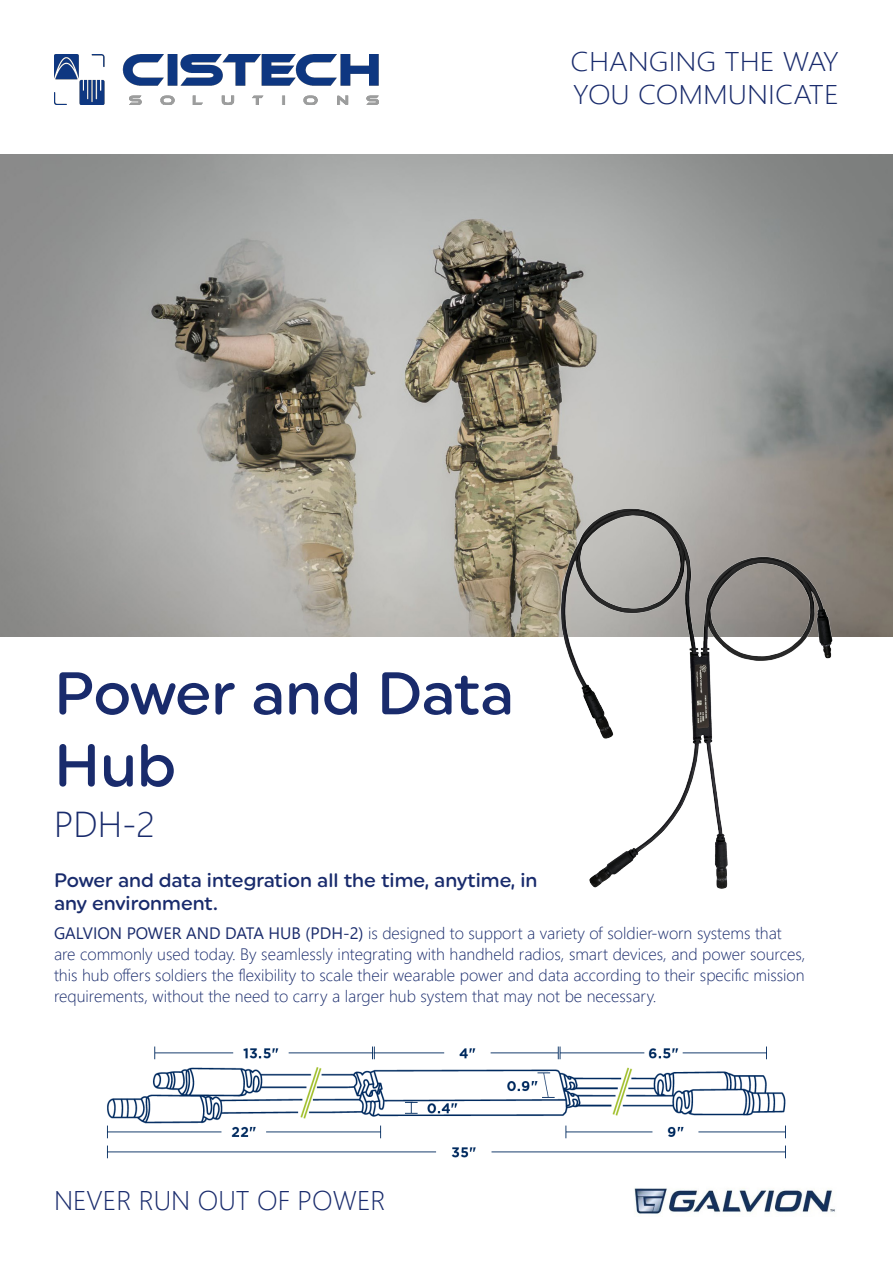
<style>
.page{position:relative;width:893px;height:1263px;background:#fff}
.page>*{position:absolute;margin:0;border:0;box-sizing:border-box;transform-origin:0 0}
.t1{font:500 60px/72px "Uniform Rounded";letter-spacing:-.005em;color:#192b6c}
.t2{font:300 36px "Segoe UI";color:#192b6c}
.t3{font:300 27px/33px "Segoe UI";color:#192b6c;scale:1.1 1}
.t4{font:300 27px "Segoe UI";color:#192b6c}
.t5{font:500 19.5px/23.4px "Uniform Rounded";color:#192b6c}
.t6{font:300 16.5px/21px "Segoe UI";color:#192b6c}
.s1{font-weight:400}
</style>
<div class="page">
<img style="left:0;top:154px;width:893px;height:482px">
<img style="left:554px;top:505px;width:292px;height:384px">
<img style="left:634px;top:1188px;width:201px;height:26px">
<img style="left:54px;top:54px;width:325px;height:51px">
<img style="left:107px;top:1046px;width:679px;height:113px">
<p class="t3" style="left:571px;top:42px;width:246px">CHANGING THE WAY<br>YOU COMMUNICATE</p>
<p class="t1" style="left:54px;top:656px;width:461px">Power and Data<br>Hub</p>
<p class="t2" style="left:54px;top:790px;width:103px">PDH-2</p>
<p class="t5" style="left:54px;top:868px;width:485px">Power and data integration all the time, anytime, in any environment.</p>
<p class="t6" style="left:54px;top:921px;width:753px"><span class="s1">GALVION POWER AND DATA HUB (PDH-2)</span> is designed to support a variety of soldier-worn systems that are commonly used today. By seamlessly integrating with handheld radios, smart devices, and power sources, this hub offers soldiers the flexibility to scale their wearable power and data according to their specific mission requirements, without the need to carry a larger hub system that may not be necessary.</p>
<p class="t4" style="left:54px;top:1175px;width:333px">NEVER RUN OUT OF POWER</p>
</div>
